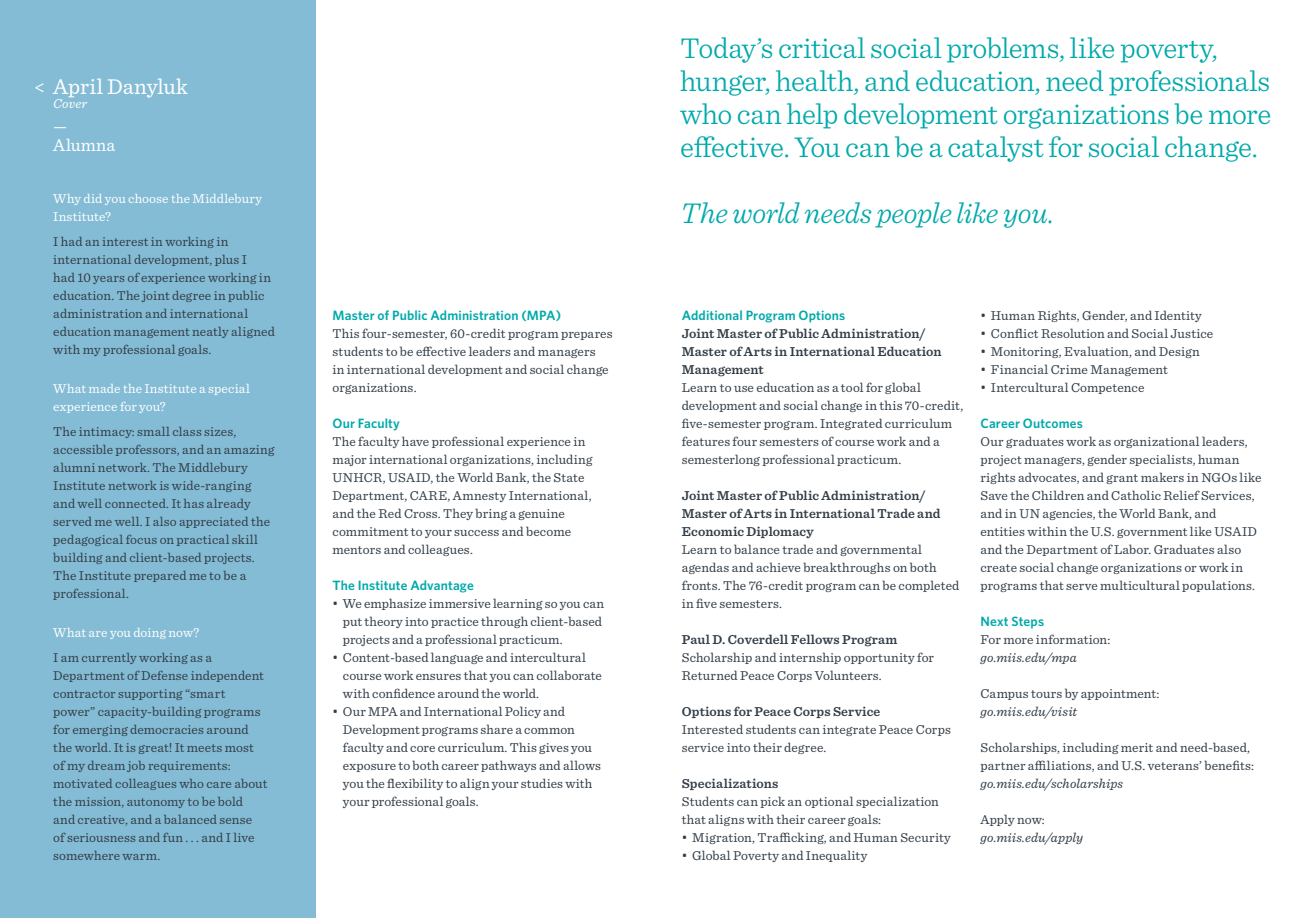
<style>
.page{position:relative;width:1296px;height:918px;background:#fff}
.page>*{position:absolute;margin:0;border:0;box-sizing:border-box;transform-origin:0 0}
.t1{font:300 30px/33px "Sentinel";letter-spacing:-.02em;color:#00a9ab}
.t2{font:italic 300 30px "Sentinel";letter-spacing:-.01em;color:#00a9ab}
.t3{font:22.5px "Sentinel";letter-spacing:-.005em;color:#fff}
.t4{font:18px "Sentinel";letter-spacing:.01em;color:#fff}
.t5{font:13.5px/18px "Sentinel";letter-spacing:.01em;color:#323d47}
.t6{font:600 13.5px/18px "Sentinel";letter-spacing:.015em;color:#323d47}
.t7{font:600 13.5px "Whitney";letter-spacing:.01em;color:#00a9ab}
.t8{font:13.5px/18px "Sentinel";letter-spacing:.01em;color:#fff}
.t9{font:italic 13.5px "Sentinel";letter-spacing:.005em;color:#323d47}
.t10{font:italic 13.5px "Sentinel";letter-spacing:.015em;color:#fff}
.s1{font-family:"Whitney"}
</style>
<div class="page">
<div style="left:0;top:0;width:315px;height:918px;background:#84bcd5"></div>
<p class="t3" style="left:34px;top:70px;width:156px">&lt; April Danyluk</p>
<p class="t10" style="left:53px;top:94px;width:36px">Cover</p>
<p class="t4" style="left:53px;top:113px;width:16px">—</p>
<p class="t4" style="left:53px;top:132px;width:64px">Alumna</p>
<p class="t8" style="left:53px;top:189px;width:210px">Why did you choose the Middlebury<br>Institute?</p>
<p class="t5" style="left:53px;top:231px;width:223px">I had an interest in working in international development, plus I<br>had 10 years of experience working in education. The joint degree in public administration and international education management neatly aligned with my professional goals.</p>
<p class="t8" style="left:53px;top:379px;width:198px">What made the Institute a special experience for you?</p>
<p class="t5" style="left:53px;top:421px;width:223px">The intimacy: small class sizes, accessible professors, and an amazing alumni network. The Middlebury Institute network is wide-ranging and well connected. It has already served me well. I also appreciated the pedagogical focus on practical skill building and client-based projects.<br>The Institute prepared me to be a professional.</p>
<p class="t8" style="left:53px;top:623px;width:148px">What are you doing now?</p>
<p class="t5" style="left:53px;top:647px;width:216px">I am currently working as a<br>Department of Defense independent contractor supporting “smart power” capacity-building programs for emerging democracies around the world. It is great! It meets most of my dream job requirements: motivated colleagues who care about the mission, autonomy to be bold and creative, and a balanced sense<br>of seriousness and fun . . . and I live somewhere warm.</p>
<p class="t7" style="left:333px;top:306px;width:230px">Master of Public Administration (MPA)</p>
<p class="t5" style="left:333px;top:323px;width:282px">This four-semester, 60-credit program prepares students to be effective leaders and managers<br>in international development and social change organizations.</p>
<p class="t7" style="left:333px;top:414px;width:69px">Our Faculty</p>
<p class="t5" style="left:333px;top:431px;width:261px">The faculty have professional experience in major international organizations, including UNHCR, USAID, the World Bank, the State Department, CARE, Amnesty International, and the Red Cross. They bring a genuine commitment to your success and become mentors and colleagues.</p>
<p class="t7" style="left:333px;top:576px;width:143px">The Institute Advantage</p>
<p class="t5" style="left:343px;top:593px;width:263px;text-indent:-10px"><span class="s1">•</span> We emphasize immersive learning so you can put theory into practice through client-based projects and a professional practicum.</p>
<p class="t5" style="left:343px;top:647px;width:261px;text-indent:-10px"><span class="s1">•</span> Content-based language and intercultural course work ensures that you can collaborate with confidence around the world.</p>
<p class="t5" style="left:343px;top:701px;width:260px;text-indent:-10px"><span class="s1">•</span> Our MPA and International Policy and Development programs share a common faculty and core curriculum. This gives you exposure to both career pathways and allows you the flexibility to align your studies with your professional goals.</p>
<p class="t1" style="left:680px;top:29px;width:593px">Today’s critical social problems, like poverty, hunger, health, and education, need professionals who can help development organizations be more effective. You can be a catalyst for social change.</p>
<p class="t2" style="left:680px;top:190px;width:376px">The world needs people like you.</p>
<p class="t7" style="left:682px;top:306px;width:165px">Additional Program Options</p>
<p class="t6" style="left:682px;top:323px;width:261px">Joint Master of Public Administration/<br>Master of Arts in International Education<br>Management</p>
<p class="t5" style="left:682px;top:377px;width:283px">Learn to use education as a tool for global development and social change in this 70-credit, five-semester program. Integrated curriculum features four semesters of course work and a semesterlong professional practicum.</p>
<p class="t6" style="left:682px;top:485px;width:260px">Joint Master of Public Administration/<br>Master of Arts in International Trade and<br>Economic Diplomacy</p>
<p class="t5" style="left:682px;top:539px;width:279px">Learn to balance trade and governmental agendas and achieve breakthroughs on both fronts. The 76-credit program can be completed in five semesters.</p>
<p class="t6" style="left:682px;top:629px;width:217px">Paul D. Coverdell Fellows Program</p>
<p class="t5" style="left:682px;top:647px;width:254px">Scholarship and internship opportunity for<br>Returned Peace Corps Volunteers.</p>
<p class="t6" style="left:682px;top:701px;width:200px">Options for Peace Corps Service</p>
<p class="t5" style="left:682px;top:719px;width:271px">Interested students can integrate Peace Corps service into their degree.</p>
<p class="t6" style="left:682px;top:773px;width:98px">Specializations</p>
<p class="t5" style="left:682px;top:791px;width:259px">Students can pick an optional specialization that aligns with their career goals:</p>
<p class="t5" style="left:682px;top:827px;width:271px"><span class="s1">•</span> Migration, Trafficking, and Human Security</p>
<p class="t5" style="left:682px;top:845px;width:187px"><span class="s1">•</span> Global Poverty and Inequality</p>
<p class="t5" style="left:981px;top:305px;width:223px"><span class="s1">•</span> Human Rights, Gender, and Identity</p>
<p class="t5" style="left:981px;top:323px;width:234px"><span class="s1">•</span> Conflict Resolution and Social Justice</p>
<p class="t5" style="left:981px;top:341px;width:221px"><span class="s1">•</span> Monitoring, Evaluation, and Design</p>
<p class="t5" style="left:981px;top:359px;width:189px"><span class="s1">•</span> Financial Crime Management</p>
<p class="t5" style="left:981px;top:377px;width:165px"><span class="s1">•</span> Intercultural Competence</p>
<p class="t7" style="left:981px;top:414px;width:104px">Career Outcomes</p>
<p class="t5" style="left:981px;top:431px;width:283px">Our graduates work as organizational leaders, project managers, gender specialists, human rights advocates, and grant makers in NGOs like Save the Children and Catholic Relief Services, and in UN agencies, the World Bank, and entities within the U.S. government like USAID and the Department of Labor. Graduates also create social change organizations or work in programs that serve multicultural populations.</p>
<p class="t7" style="left:981px;top:612px;width:65px">Next Steps</p>
<p class="t5" style="left:981px;top:629px;width:131px">For more information:</p>
<p class="t9" style="left:981px;top:647px;width:98px">go.miis.edu/mpa</p>
<p class="t5" style="left:981px;top:683px;width:180px">Campus tours by appointment:</p>
<p class="t9" style="left:981px;top:701px;width:98px">go.miis.edu/visit</p>
<p class="t5" style="left:981px;top:737px;width:275px">Scholarships, including merit and need-based, partner affiliations, and U.S. veterans’ benefits:</p>
<p class="t9" style="left:981px;top:773px;width:144px">go.miis.edu/scholarships</p>
<p class="t5" style="left:981px;top:809px;width:66px">Apply now:</p>
<p class="t9" style="left:981px;top:827px;width:104px">go.miis.edu/apply</p>
</div>
